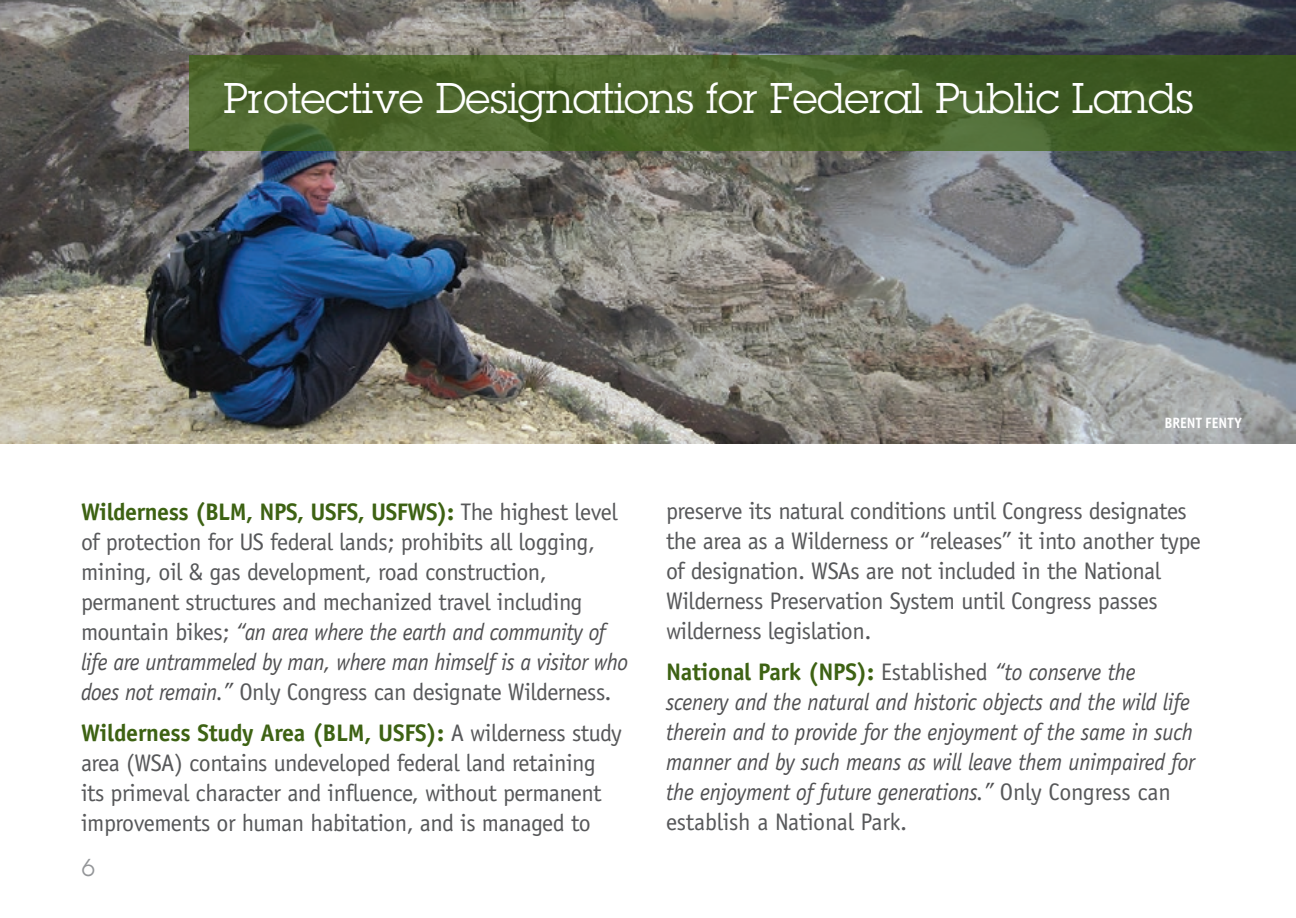
<style>
.page{position:relative;width:1296px;height:918px;background:#fff}
.page>*{position:absolute;margin:0;border:0;box-sizing:border-box;transform-origin:0 0}
.headline_regular{font:42px "Lubalin Graph";letter-spacing:-.005em;color:#fff}
.BODY_gray{font:24px/30px "Officina Sans";letter-spacing:-.02em;color:#57585a}
.BODY_gray-2{font:italic 24px/30px "Officina Sans";letter-spacing:-.01em;color:#505052;scale:.93 1}
.HEADER_large{font:24px "Lubalin Graph";color:#939598}
.PHOTO_credit_reverse{font:700 15px "Officina Sans";letter-spacing:.005em;color:#fff;scale:.93 1}
.s1{font-weight:700;color:#3d6213}
.s2{font-style:italic;color:#505052}
.s3{font-weight:700;font-style:normal;color:#3d6213}
.s4{font-style:normal;color:#57585a}
</style>
<div class="page">
<img style="left:0;top:0;width:1296px;height:443px">
<svg style="left:189px;top:55px;width:1107px;height:95px;background:#476128"></svg>
<p class="headline_regular" style="left:224px;top:72px;width:971px">Protective Designations for Federal Public Lands</p>
<p class="BODY_gray" style="left:81px;top:497px;width:549px"><span class="s1">Wilderness (BLM, NPS, USFS, USFWS):</span> The highest level of protection for US federal lands; prohibits all logging, mining, oil &amp; gas development, road construction, permanent structures and mechanized travel including mountain bikes; <span class="s2">“an area where the earth and community of life are untrammeled by man, where man himself is a visitor who does not remain.”</span> Only Congress can designate Wilderness.</p>
<p class="BODY_gray" style="left:81px;top:718px;width:542px"><span class="s1">Wilderness Study Area (BLM, USFS):</span> A wilderness study area (WSA) contains undeveloped federal land retaining its primeval character and influence, without permanent improvements or human habitation, and is managed to</p>
<p class="HEADER_large" style="left:82px;top:852px;width:15px">6</p>
<p class="PHOTO_credit_reverse" style="left:1164px;top:413px;width:84px">BRENT FENTY</p>
<p class="BODY_gray" style="left:666px;top:496px;width:536px">preserve its natural conditions until Congress designates the area as a Wilderness or “releases” it into another type of designation. WSAs are not included in the National Wilderness Preservation System until Congress passes wilderness legislation.</p>
<p class="BODY_gray-2" style="left:666px;top:657px;width:570px"><span class="s3">National Park (NPS):</span> <span class="s4">Established</span> “to conserve the scenery and the natural and historic objects and the wild life therein and to provide for the enjoyment of the same in such manner and by such means as will leave them unimpaired for the enjoyment of future generations.” <span class="s4">Only Congress can establish a National Park.</span></p>
</div>
